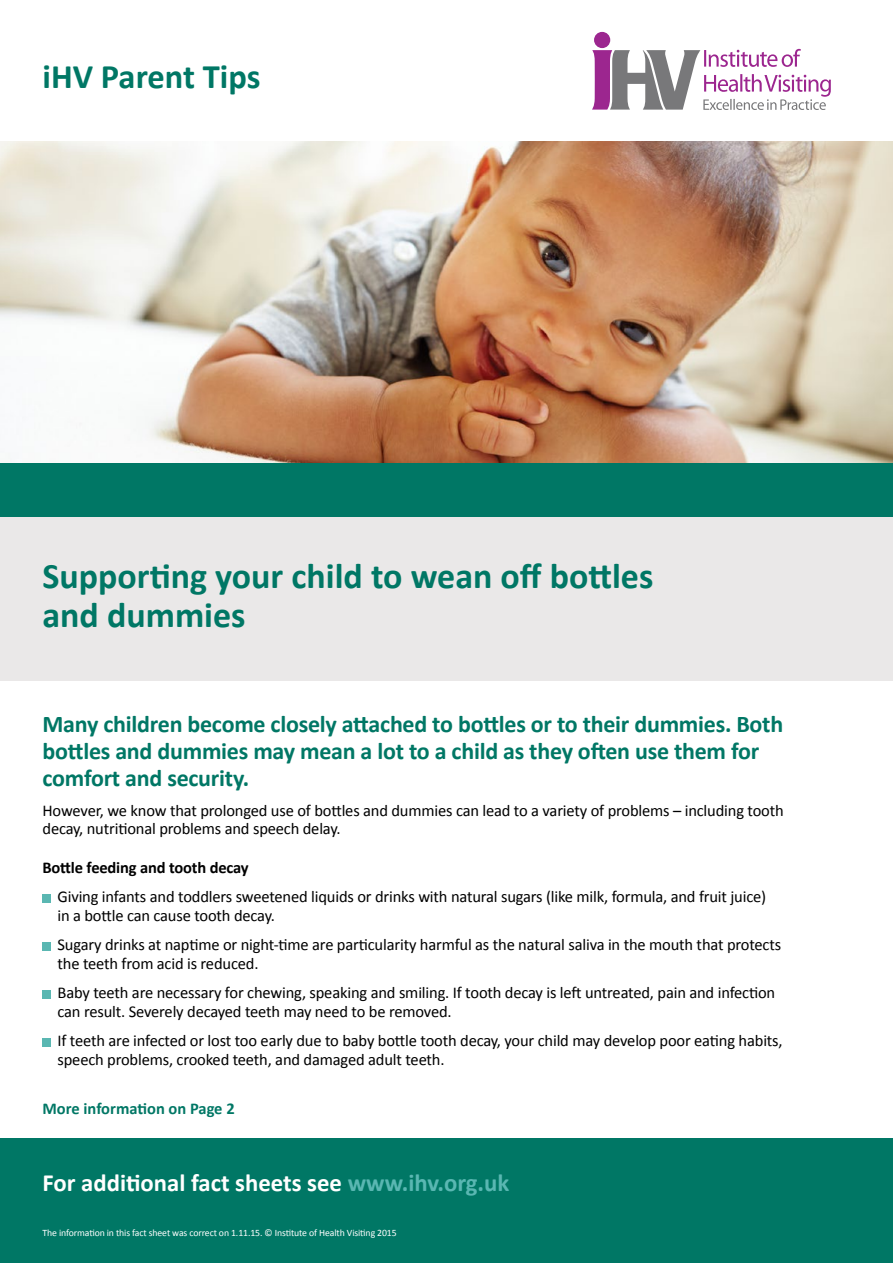
<style>
.page{position:relative;width:893px;height:1263px;background:#fff}
.page>*{position:absolute;margin:0;border:0;box-sizing:border-box;transform-origin:0 0}
.t1{font:700 36px/39px "Calibri";color:#007765}
.t2{font:700 34.5px "Calibri";color:#007765}
.t3{font:700 24.75px "Calibri";color:#fff}
.t4{font:700 24px/27px "Calibri";letter-spacing:-.01em;color:#007765}
.t5{font:16.5px/18.8px "Calibri";letter-spacing:-.01em;color:#000}
.t6{font:700 16.5px "Calibri";letter-spacing:-.01em;color:#000}
.t7{font:700 16.5px "Calibri";color:#007765}
.t8{font:9.75px "Calibri";letter-spacing:-.01em;color:#fff}
.s1{color:#5ab7b2}
</style>
<div class="page">
<div style="left:0;top:1138px;width:893px;height:125px;background:#007765"></div>
<img style="left:0;top:142px;width:893px;height:321px">
<div style="left:0;top:517px;width:893px;height:163px;background:#eae8e8"></div>
<div style="left:0;top:463px;width:893px;height:54px;background:#007765"></div>
<div style="left:43px;top:894px;width:8px;height:8px;background:#5ab7b2"></div>
<div style="left:43px;top:942px;width:8px;height:8px;background:#5ab7b2"></div>
<div style="left:43px;top:990px;width:8px;height:8px;background:#5ab7b2"></div>
<div style="left:43px;top:1038px;width:8px;height:8px;background:#5ab7b2"></div>
<div style="left:594px;top:32px;width:16px;height:16px;background:#9c268f;border-radius:50%"></div>
<svg style="left:592px;top:49px;width:239px;height:61px"></svg>
<h2 class="t2" style="left:43px;top:54px;width:220px">iHV Parent Tips</h2>
<h1 class="t1" style="left:43px;top:557px;width:612px">Supporting your child to wean off bottles and dummies</h1>
<h3 class="t4" style="left:43px;top:711px;width:742px">Many children become closely attached to bottles or to their dummies. Both bottles and dummies may mean a lot to a child as they often use them for comfort and security.</h3>
<p class="t5" style="left:43px;top:801px;width:743px">However, we know that prolonged use of bottles and dummies can lead to a variety of problems – including tooth decay, nutritional problems and speech delay.</p>
<p class="t6" style="left:43px;top:857px;width:208px">Bottle feeding and tooth decay</p>
<p class="t5" style="left:58px;top:887px;width:710px">Giving infants and toddlers sweetened liquids or drinks with natural sugars (like milk, formula, and fruit juice) in a bottle can cause tooth decay.</p>
<p class="t5" style="left:58px;top:935px;width:725px">Sugary drinks at naptime or night-time are particularity harmful as the natural saliva in the mouth that protects the teeth from acid is reduced.</p>
<p class="t5" style="left:58px;top:983px;width:719px">Baby teeth are necessary for chewing, speaking and smiling. If tooth decay is left untreated, pain and infection can result. Severely decayed teeth may need to be removed.</p>
<p class="t5" style="left:58px;top:1031px;width:727px">If teeth are infected or lost too early due to baby bottle tooth decay, your child may develop poor eating habits, speech problems, crooked teeth, and damaged adult teeth.</p>
<p class="t7" style="left:43px;top:1098px;width:194px">More information on Page 2</p>
<h3 class="t3" style="left:43px;top:1167px;width:468px">For additional fact sheets see <span class="s1">www.ihv.org.uk</span></h3>
<p class="t8" style="left:43px;top:1227px;width:356px">The information in this fact sheet was correct on 1.11.15. © Institute of Health Visiting 2015</p>
</div>
